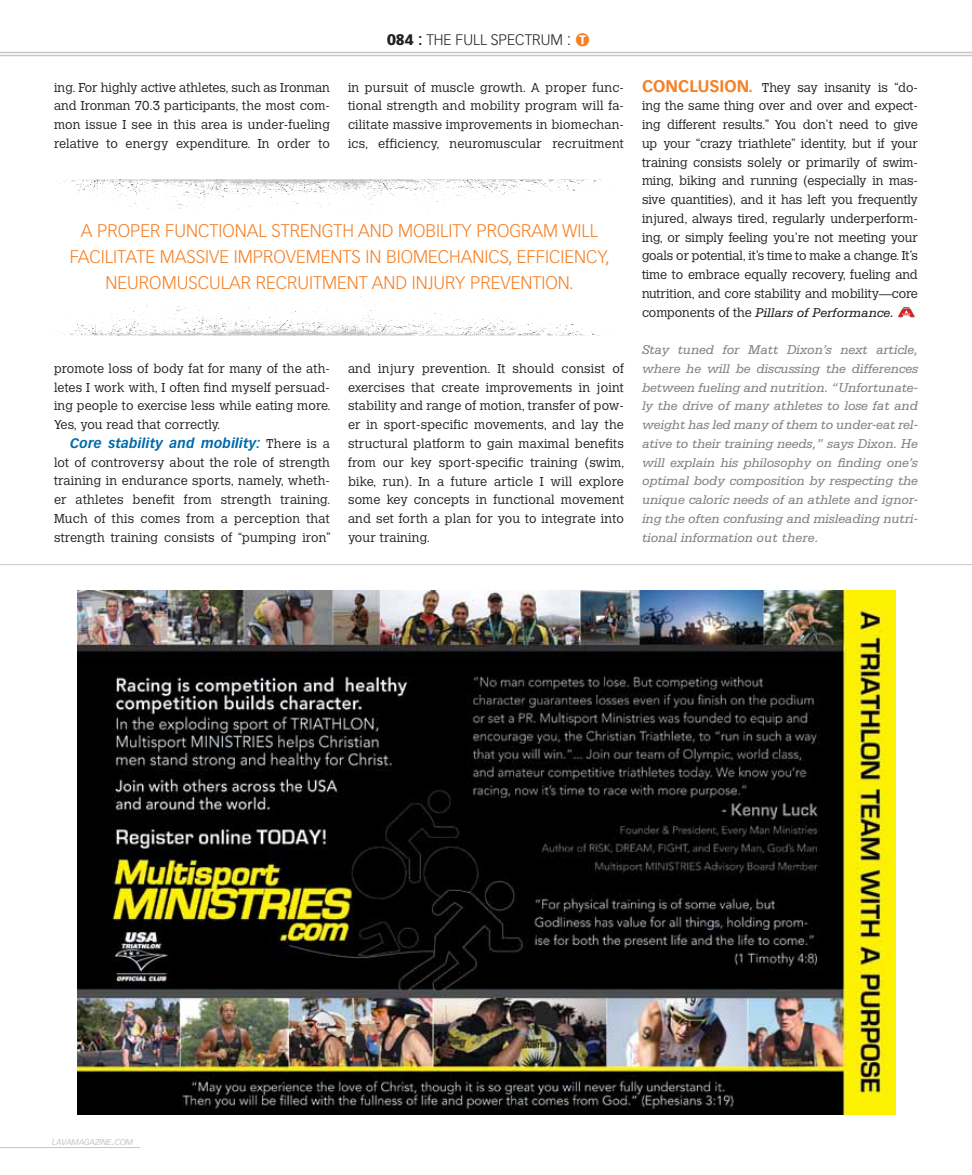
<style>
.page{position:relative;width:972px;height:1175px;background:#fff}
.page>*{position:absolute;margin:0;border:0;box-sizing:border-box;transform-origin:0 0}
.t1{font:300 18px "Vectora LH";color:#f58025}
.t2{font:300 15px "Vectora LH";color:#231f20}
.t3{font:italic 13.5px/18.8px "Serifa";letter-spacing:-.01em;color:#808285;text-align:justify}
.t4{font:italic 13.5px "Serifa";letter-spacing:-.005em;color:#231f20}
.t5{font:italic 700 13.5px "Vectora LH";letter-spacing:.015em;color:#0069aa}
.t6{font:300 12.75px/18.8px "Calvert";letter-spacing:.01em;color:#231f20;text-align:justify}
.t7{font:italic 8.4px "Vectora LH";letter-spacing:-.015em;color:#c4c6c8}
.s1{font-weight:900}
.s2{font-weight:700}
.s3{font-family:"Bundesbahn Pi One";font-weight:400;color:#f58025}
.s4{font-family:"Calvert";font-weight:300;font-style:normal;font-size:12.75px;color:#231f20}
.s5{font-family:"Vectora LH";font-weight:700;font-size:16.5px;color:#f58025}
.s6{font-family:"Calvert";font-weight:300;font-style:normal;font-size:12.75px}
.s7{font-size:12px}
</style>
<div class="page">
<hr style="left:0;top:55px;width:972px;height:1px;background:#c4c6c8">
<hr style="left:0;top:52px;width:972px;height:1px;background:#c4c6c8">
<hr style="left:0;top:1147px;width:140px;height:1px;background:#c4c6c8">
<hr style="left:0;top:564px;width:972px;height:1px;background:#c4c6c8">
<svg style="left:898px;top:307px;width:16px;height:10px"></svg>
<svg style="left:60px;top:179px;width:549px;height:40px"></svg>
<svg style="left:54px;top:296px;width:542px;height:39px"></svg>
<img style="left:78px;top:590px;width:817px;height:524px">
<p class="t6" style="left:54px;top:78px;width:278px">ing. For highly active athletes, such as Ironman and Ironman 70.3 participants, the most com&shy;mon issue I see in this area is under-fueling relative to energy expenditure. In order to</p>
<p class="t2" style="left:387px;top:31px;width:205px"><span class="s1">084</span> <span class="s2">:</span> THE FULL SPECTRUM : <span class="s3">T</span></p>
<p class="t6" style="left:348px;top:78px;width:277px">in pursuit of muscle growth. A proper func&shy;tional strength and mobility program will fa&shy;cilitate massive improvements in biomechan&shy;ics, efficiency, neuromuscular recruitment</p>
<h1 class="t1" style="left:81px;top:221px;width:60px">A PROPER</h1>
<h1 class="t1" style="left:165px;top:221px;width:117px">FU NCTIONAL STRE</h1>
<h1 class="t1" style="left:310px;top:221px;width:281px">NGTH AND MOBILITY PROGRAM WILL</h1>
<h1 class="t1" style="left:70px;top:246px;width:181px">FACILITATE MASS IVE IMPR</h1>
<h1 class="t1" style="left:273px;top:246px;width:35px">OVEME</h1>
<h1 class="t1" style="left:330px;top:246px;width:95px">NTS IN BIOMECH</h1>
<h1 class="t1" style="left:461px;top:246px;width:151px">ANICS, EFFICIENCY,</h1>
<h1 class="t1" style="left:106px;top:272px;width:68px">NEUROMUSCUL</h1>
<h1 class="t1" style="left:229px;top:272px;width:38px">AR RECRU</h1>
<h1 class="t1" style="left:309px;top:272px;width:16px">ITME</h1>
<h1 class="t1" style="left:347px;top:272px;width:229px">NT AND INJURY PREVENTION.</h1>
<p class="t6" style="left:54px;top:359px;width:278px">promote loss of body fat for many of the ath&shy;letes I work with, I often find myself persuad&shy;ing people to exercise less while eating more.<br>Yes, you read that correctly.</p>
<p class="t5" style="left:70px;top:435px;width:261px">Core stability and mobility: <span class="s4">There is a</span></p>
<p class="t6" style="left:54px;top:453px;width:278px">lot of controversy about the role of strength training in endurance sports, namely, wheth&shy;er athletes benefit from strength training.<br>Much of this comes from a perception that strength training consists of “pumping iron”</p>
<p class="t6" style="left:348px;top:359px;width:278px">and injury prevention. It should consist of exercises that create improvements in joint stability and range of motion, transfer of pow&shy;er in sport-specific movements, and lay the structural platform to gain maximal benefits from our key sport-specific training (swim, bike, run). In a future article I will explore some key concepts in functional movement and set forth a plan for you to integrate into your training.</p>
<p class="t6" style="left:642px;top:78px;width:278px"><span class="s5">CONCLUSION.</span> They say insanity is “do&shy;ing the same thing over and over and expect&shy;ing different results.” You don’t need to give up your “crazy triathlete” identity, but if your training consists solely or primarily of swim&shy;ming, biking and running (especially in mas&shy;sive quantities), and it has left you frequently injured, always tired, regularly underperform&shy;ing, or simply feeling you’re not meeting your goals or potential, it’s time to make a change. It’s time to embrace equally recovery, fueling and nutrition, and core stability and mobility—core</p>
<p class="t4" style="left:642px;top:305px;width:253px"><span class="s6">components of the</span> Pillars of Performance.</p>
<p class="t3" style="left:642px;top:340px;width:278px">Stay tuned for Matt Dixon’s next article, where he will be discussing the differences between fueling and nutrition. “Unfortunate&shy;ly the drive of many athletes to lose fat and weight has led many of them to under-eat rel&shy;ative to their training needs,” says Dixon. He will explain his philosophy on finding one’s optimal body composition by respecting the unique caloric needs of an athlete and ignor&shy;ing the often confusing and misleading nutri&shy;tional information out there.</p>
<p class="t7" style="left:52px;top:1137px;width:82px">LAVAMAGAZINE<span class="s7">.</span>COM</p>
</div>
